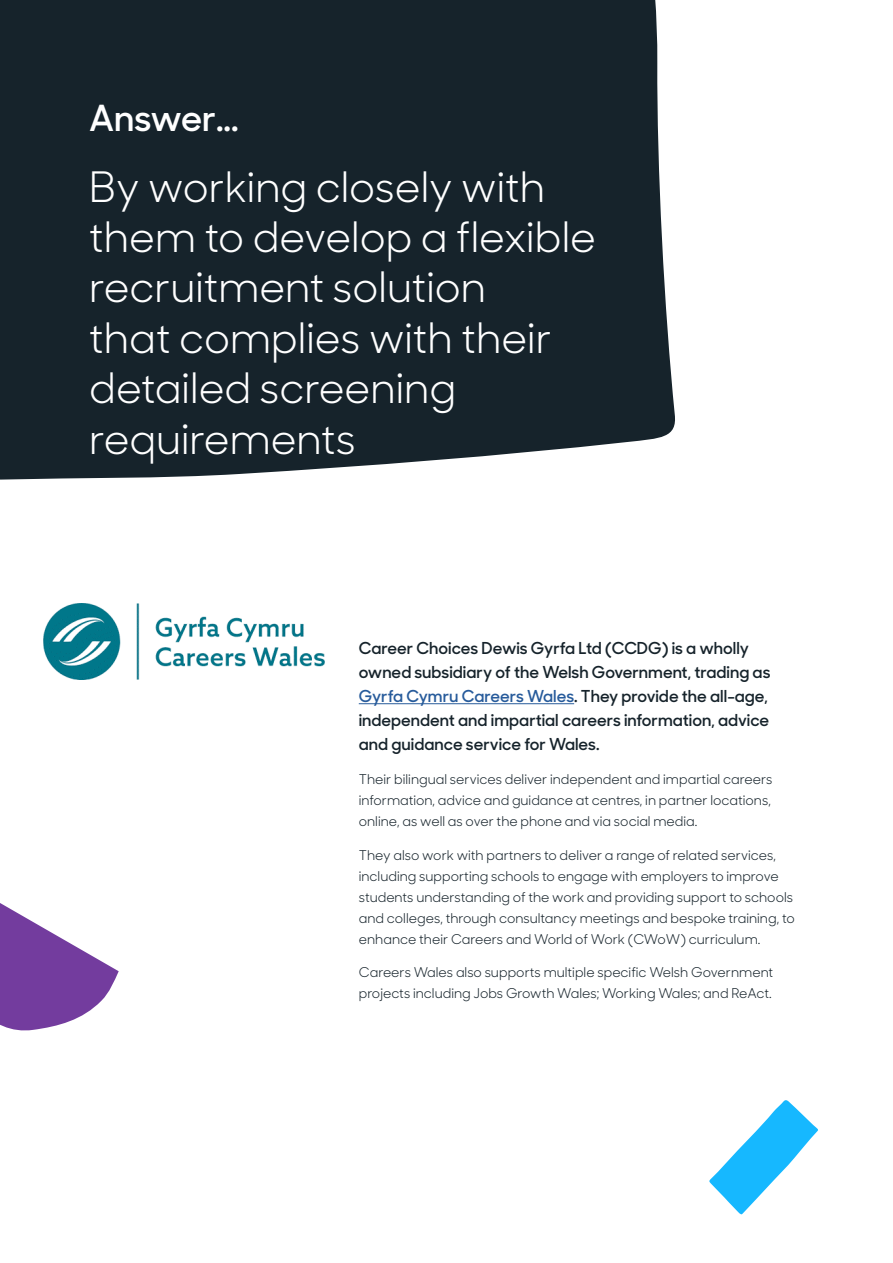
<style>
.page{position:relative;width:893px;height:1263px;background:#fff}
.page>*{position:absolute;margin:0;border:0;box-sizing:border-box;transform-origin:0 0}
.t1{font:42px/50.4px "Sharp Sans Display No 1";color:#fff}
.t2{font:600 36px "Sharp Sans Display No 1";letter-spacing:-.005em;color:#fff}
.t3{font:600 16.5px/24px "Sharp Sans Display No 1";color:#16232b}
.t4{font:13.5px/21px "Sharp Sans Display No 1";color:#16232b}
.s1{color:#275b9b}
</style>
<div class="page">
<div style="left:0;top:0;width:675px;height:480px;background:#16232b"></div>
<hr style="left:359px;top:703px;width:215px;height:1px;background:#275b9b">
<img style="left:44px;top:603px;width:281px;height:77px">
<svg style="left:709px;top:1100px;width:109px;height:115px"></svg>
<svg style="left:0;top:903px;width:119px;height:128px"></svg>
<h2 class="t2" style="left:89px;top:90px;width:151px">Answer...</h2>
<h1 class="t1" style="left:89px;top:158px;width:508px">By working closely with them to develop a flexible recruitment solution<br>that complies with their detailed screening requirements</h1>
<p class="t3" style="left:359px;top:635px;width:413px">Career Choices Dewis Gyrfa Ltd (CCDG) is a wholly owned subsidiary of the Welsh Government, trading as <span class="s1">Gyrfa Cymru Careers Wales</span>. They provide the all-age, independent and impartial careers information, advice and guidance service for Wales.</p>
<p class="t4" style="left:359px;top:767px;width:415px;text-align:justify">Their bilingual services deliver independent and impartial careers information, advice and guidance at centres, in partner locations, online, as well as over the phone and via social media.</p>
<p class="t4" style="left:359px;top:843px;width:437px">They also work with partners to deliver a range of related services, including supporting schools to engage with employers to improve students understanding of the work and providing support to schools and colleges, through consultancy meetings and bespoke training, to enhance their Careers and World of Work (CWoW) curriculum.</p>
<p class="t4" style="left:359px;top:961px;width:416px">Careers Wales also supports multiple specific Welsh Government projects including Jobs Growth Wales; Working Wales; and ReAct.</p>
</div>
